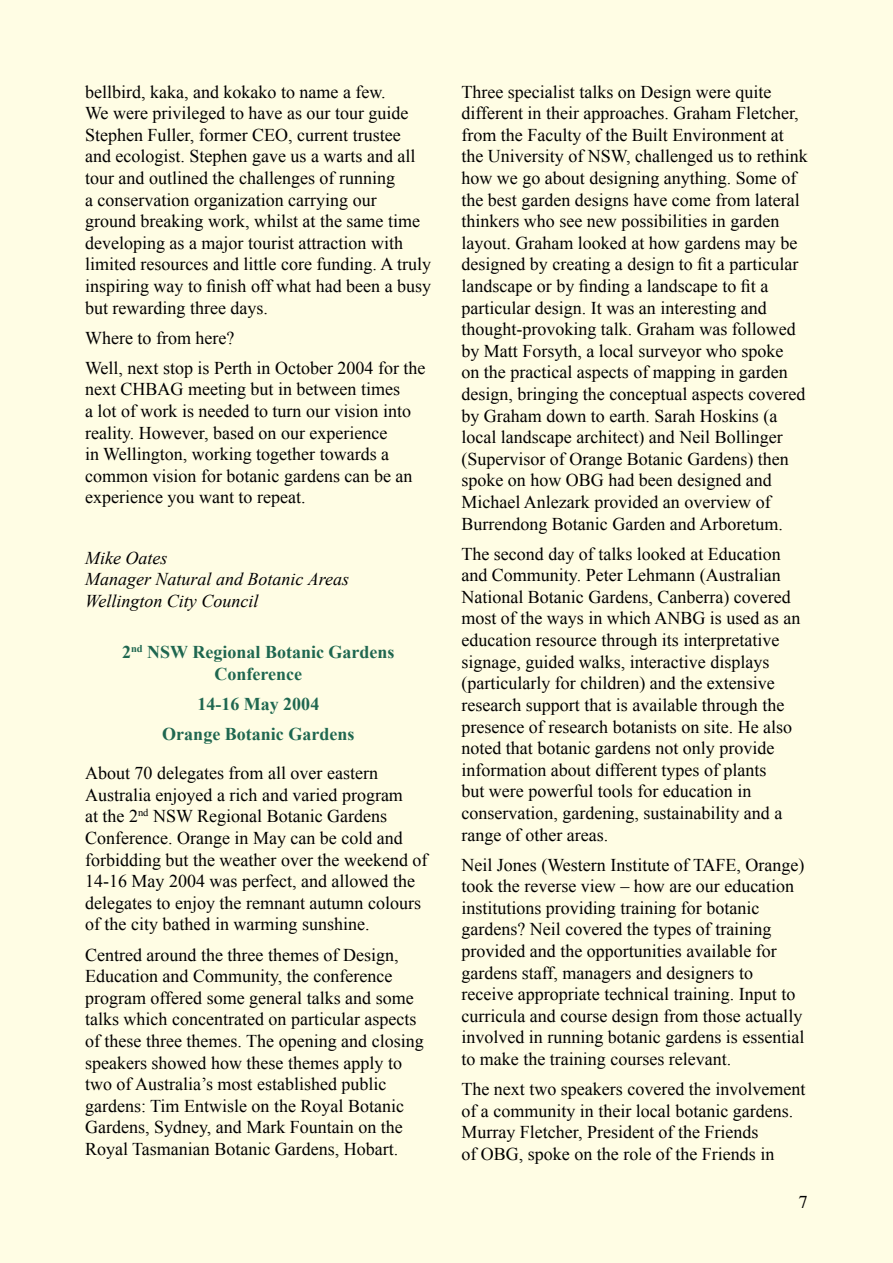
<style>
.page{position:relative;width:893px;height:1263px;background:#fffde4}
.page>*{position:absolute;margin:0;border:0;box-sizing:border-box;transform-origin:0 0}
.Body_text{font:18px/21.6px "Times New Roman";color:#000}
.Subhead_2{font:700 18px/21.6px "Times New Roman";color:#1f6750;text-align:center}
.body_text_no_para_space{font:italic 18px "Times New Roman";color:#000}
.t1{font:18px "Times";color:#000}
</style>
<div class="page">
<p class="Body_text" style="left:85px;top:80px;width:348px">bellbird, kaka, and kokako to name a few.<br>We were privileged to have as our tour guide Stephen Fuller, former CEO, current trustee and ecologist. Stephen gave us a warts and all tour and outlined the challenges of running<br>a conservation organization carrying our ground breaking work, whilst at the same time developing as a major tourist attraction with limited resources and little core funding. A truly inspiring way to finish off what had been a busy but rewarding three days.</p>
<p class="Body_text" style="left:85px;top:327px;width:151px">Where to from here?</p>
<p class="Body_text" style="left:85px;top:357px;width:342px">Well, next stop is Perth in October 2004 for the next CHBAG meeting but in between times<br>a lot of work is needed to turn our vision into reality. However, based on our experience<br>in Wellington, working together towards a common vision for botanic gardens can be an experience you want to repeat.</p>
<p class="body_text_no_para_space" style="left:85px;top:547px;width:84px">Mike Oates</p>
<p class="body_text_no_para_space" style="left:85px;top:569px;width:265px">Manager Natural and Botanic Areas</p>
<p class="body_text_no_para_space" style="left:85px;top:590px;width:175px">Wellington City Council</p>
<p class="Subhead_2" style="left:122px;top:641px;width:274px">2<sup>nd</sup> NSW Regional Botanic Gardens<br>Conference</p>
<p class="Subhead_2" style="left:197px;top:693px;width:123px">14-16 May 2004</p>
<p class="Subhead_2" style="left:162px;top:723px;width:194px">Orange Botanic Gardens</p>
<p class="Body_text" style="left:85px;top:762px;width:344px">About 70 delegates from all over eastern Australia enjoyed a rich and varied program<br>at the 2<sup>nd</sup> NSW Regional Botanic Gardens Conference. Orange in May can be cold and forbidding but the weather over the weekend of 14-16 May 2004 was perfect, and allowed the delegates to enjoy the remnant autumn colours of the city bathed in warming sunshine.</p>
<p class="Body_text" style="left:85px;top:943px;width:340px">Centred around the three themes of Design, Education and Community, the conference program offered some general talks and some talks which concentrated on particular aspects of these three themes. The opening and closing speakers showed how these themes apply to two of Australia’s most established public gardens: Tim Entwisle on the Royal Botanic Gardens, Sydney, and Mark Fountain on the Royal Tasmanian Botanic Gardens, Hobart.</p>
<p class="Body_text" style="left:461px;top:80px;width:348px">Three specialist talks on Design were quite different in their approaches. Graham Fletcher, from the Faculty of the Built Environment at the University of NSW, challenged us to rethink how we go about designing anything. Some of the best garden designs have come from lateral thinkers who see new possibilities in garden layout. Graham looked at how gardens may be designed by creating a design to fit a particular landscape or by finding a landscape to fit a particular design. It was an interesting and thought-provoking talk. Graham was followed by Matt Forsyth, a local surveyor who spoke<br>on the practical aspects of mapping in garden design, bringing the conceptual aspects covered by Graham down to earth. Sarah Hoskins (a local landscape architect) and Neil Bollinger (Supervisor of Orange Botanic Gardens) then spoke on how OBG had been designed and Michael Anlezark provided an overview of Burrendong Botanic Garden and Arboretum.</p>
<p class="Body_text" style="left:461px;top:543px;width:340px">The second day of talks looked at Education and Community. Peter Lehmann (Australian National Botanic Gardens, Canberra) covered most of the ways in which ANBG is used as an education resource through its interpretative signage, guided walks, interactive displays (particularly for children) and the extensive research support that is available through the presence of research botanists on site. He also noted that botanic gardens not only provide information about different types of plants<br>but were powerful tools for education in conservation, gardening, sustainability and a range of other areas.</p>
<p class="Body_text" style="left:461px;top:853px;width:345px">Neil Jones (Western Institute of TAFE, Orange) took the reverse view – how are our education institutions providing training for botanic gardens? Neil covered the types of training provided and the opportunities available for gardens staff, managers and designers to receive appropriate technical training. Input to curricula and course design from those actually involved in running botanic gardens is essential to make the training courses relevant.</p>
<p class="Body_text" style="left:461px;top:1078px;width:345px">The next two speakers covered the involvement of a community in their local botanic gardens.<br>Murray Fletcher, President of the Friends<br>of OBG, spoke on the role of the Friends in</p>
<p class="t1" style="left:799px;top:1190px;width:10px">7</p>
</div>
